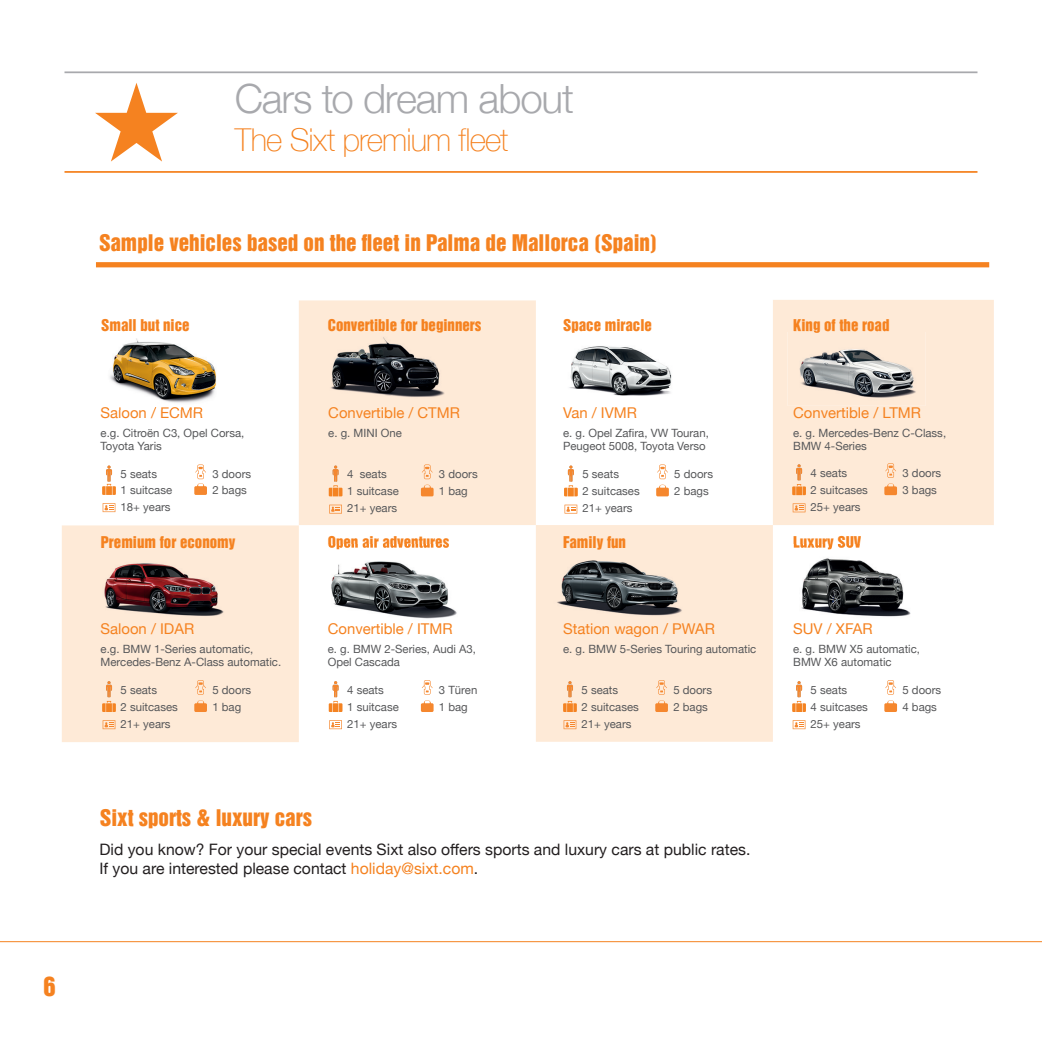
<style>
.page{position:relative;width:1042px;height:1042px;background:#fff}
.page>*{position:absolute;margin:0;border:0;box-sizing:border-box;transform-origin:0 0}
.t1{font:300 40.25px "Helvetica Neue";letter-spacing:-.03em;color:#a8a9ad}
.t2{font:100 31.5px "Helvetica Neue";letter-spacing:-.025em;color:#f58220}
.t3{font:24.5px "Helvetica Inserat Com";color:#f58220}
.t4{font:21px "Helvetica Inserat Com";color:#f58220}
.t5{font:15.75px/18.9px "Helvetica Neue";color:#231f20}
.t6{font:14.88px "Helvetica Inserat Com";color:#f58220}
.t7{font:14.88px "Helvetica Neue";color:#f58220}
.t8{font:11.38px/13.7px "Helvetica Neue";color:#57585a}
.s1{color:#f58220}
</style>
<div class="page">
<hr style="left:64px;top:71px;width:913px;height:2px;background:#a8a9ad">
<hr style="left:64px;top:171px;width:913px;height:2px;background:#f58220">
<hr style="left:0;top:941px;width:1042px;height:1px;background:#f58220">
<div style="left:536px;top:525px;width:237px;height:217px;background:#feead7"></div>
<div style="left:62px;top:525px;width:237px;height:217px;background:#feead7"></div>
<div style="left:299px;top:300px;width:237px;height:225px;background:#feead7"></div>
<div style="left:773px;top:300px;width:221px;height:225px;background:#feead7"></div>
<div style="left:794px;top:319px;width:95px;height:13px;background:#feead7"></div>
<div style="left:96px;top:262px;width:893px;height:5px;background:#f58220"></div>
<img style="left:547px;top:558px;width:154px;height:83px">
<img style="left:328px;top:334px;width:118px;height:64px">
<img style="left:331px;top:549px;width:126px;height:70px">
<img style="left:328px;top:545px;width:121px;height:4px">
<img style="left:95px;top:553px;width:138px;height:76px">
<img style="left:787px;top:332px;width:138px;height:74px">
<img style="left:794px;top:332px;width:95px;height:1px">
<img style="left:793px;top:544px;width:118px;height:73px">
<img style="left:794px;top:544px;width:67px;height:5px">
<svg style="left:95px;top:83px;width:83px;height:79px"></svg>
<img style="left:110px;top:338px;width:107px;height:65px">
<img style="left:108px;top:407px;width:95px;height:3px">
<img style="left:569px;top:346px;width:103px;height:50px">
<svg style="left:102px;top:465px;width:14px;height:30px"></svg>
<svg style="left:194px;top:464px;width:13px;height:31px"></svg>
<svg style="left:103px;top:503px;width:12px;height:9px"></svg>
<svg style="left:102px;top:681px;width:14px;height:31px"></svg>
<svg style="left:194px;top:680px;width:13px;height:32px"></svg>
<svg style="left:103px;top:720px;width:12px;height:9px"></svg>
<svg style="left:422px;top:464px;width:11px;height:15px"></svg>
<svg style="left:329px;top:465px;width:13px;height:31px"></svg>
<svg style="left:421px;top:485px;width:12px;height:11px"></svg>
<svg style="left:329px;top:505px;width:13px;height:8px"></svg>
<svg style="left:657px;top:464px;width:11px;height:15px"></svg>
<svg style="left:564px;top:465px;width:14px;height:31px"></svg>
<svg style="left:656px;top:485px;width:13px;height:11px"></svg>
<svg style="left:564px;top:505px;width:13px;height:8px"></svg>
<svg style="left:792px;top:464px;width:14px;height:31px"></svg>
<svg style="left:884px;top:463px;width:13px;height:32px"></svg>
<svg style="left:793px;top:503px;width:12px;height:9px"></svg>
<svg style="left:329px;top:681px;width:13px;height:31px"></svg>
<svg style="left:421px;top:680px;width:12px;height:32px"></svg>
<svg style="left:329px;top:720px;width:13px;height:9px"></svg>
<svg style="left:563px;top:681px;width:14px;height:31px"></svg>
<svg style="left:655px;top:680px;width:13px;height:32px"></svg>
<svg style="left:563px;top:720px;width:13px;height:9px"></svg>
<svg style="left:792px;top:681px;width:14px;height:31px"></svg>
<svg style="left:884px;top:680px;width:13px;height:32px"></svg>
<svg style="left:793px;top:720px;width:12px;height:9px"></svg>
<h3 class="t3" style="left:43px;top:971px;width:14px">6</h3>
<h1 class="t1" style="left:235px;top:67px;width:341px">Cars to dream about</h1>
<h2 class="t2" style="left:235px;top:116px;width:275px">The Sixt premium fleet</h2>
<h3 class="t4" style="left:99px;top:230px;width:559px">Sample vehicles based on the fleet in Palma de Mallorca (Spain)</h3>
<h3 class="t6" style="left:101px;top:316px;width:90px">Small but nice</h3>
<h3 class="t7" style="left:101px;top:402px;width:104px">Saloon / ECMR</h3>
<p class="t8" style="left:101px;top:426px;width:145px">e.g. Citroën C3, Opel Corsa,<br>Toyota Yaris</p>
<p class="t8" style="left:121px;top:468px;width:38px">5 seats</p>
<p class="t8" style="left:212px;top:468px;width:40px">3 doors</p>
<p class="t8" style="left:121px;top:483px;width:53px">1 suitcase</p>
<p class="t8" style="left:212px;top:483px;width:36px">2 bags</p>
<p class="t8" style="left:121px;top:501px;width:52px">18+ years</p>
<h3 class="t6" style="left:101px;top:533px;width:136px">Premium for economy</h3>
<h3 class="t7" style="left:101px;top:618px;width:95px">Saloon / IDAR</h3>
<p class="t8" style="left:101px;top:642px;width:182px">e.g. BMW 1-Series automatic,<br>Mercedes-Benz A-Class automatic.</p>
<p class="t8" style="left:121px;top:683px;width:38px">5 seats</p>
<p class="t8" style="left:212px;top:683px;width:40px">5 doors</p>
<p class="t8" style="left:121px;top:700px;width:59px">2 suitcases</p>
<p class="t8" style="left:212px;top:700px;width:30px">1 bag</p>
<p class="t8" style="left:121px;top:718px;width:52px">21+ years</p>
<h3 class="t6" style="left:328px;top:316px;width:155px">Convertible for beginners</h3>
<h3 class="t7" style="left:328px;top:402px;width:133px">Convertible / CTMR</h3>
<p class="t8" style="left:328px;top:426px;width:75px">e. g. MINI One</p>
<p class="t8" style="left:347px;top:468px;width:41px">4 seats</p>
<p class="t8" style="left:439px;top:468px;width:40px">3 doors</p>
<p class="t8" style="left:347px;top:485px;width:53px">1 suitcase</p>
<p class="t8" style="left:439px;top:485px;width:30px">1 bag</p>
<p class="t8" style="left:347px;top:502px;width:52px">21+ years</p>
<h3 class="t6" style="left:328px;top:533px;width:123px">Open air adventures</h3>
<h3 class="t7" style="left:328px;top:618px;width:126px">Convertible / ITMR</h3>
<p class="t8" style="left:328px;top:642px;width:150px">e. g. BMW 2-Series, Audi A3,<br>Opel Cascada</p>
<p class="t8" style="left:347px;top:683px;width:38px">4 seats</p>
<p class="t8" style="left:439px;top:683px;width:40px">3 Türen</p>
<p class="t8" style="left:347px;top:700px;width:53px">1 suitcase</p>
<p class="t8" style="left:439px;top:700px;width:30px">1 bag</p>
<p class="t8" style="left:347px;top:718px;width:52px">21+ years</p>
<h3 class="t4" style="left:100px;top:805px;width:214px">Sixt sports &amp; luxury cars</h3>
<h3 class="t6" style="left:563px;top:316px;width:90px">Space miracle</h3>
<h3 class="t7" style="left:563px;top:402px;width:75px">Van / IVMR</h3>
<p class="t8" style="left:563px;top:426px;width:147px">e. g. Opel Zafira, VW Touran,<br>Peugeot 5008, Toyota Verso</p>
<p class="t8" style="left:582px;top:468px;width:38px">5 seats</p>
<p class="t8" style="left:674px;top:468px;width:40px">5 doors</p>
<p class="t8" style="left:582px;top:485px;width:59px">2 suitcases</p>
<p class="t8" style="left:674px;top:485px;width:36px">2 bags</p>
<p class="t8" style="left:582px;top:502px;width:52px">21+ years</p>
<h3 class="t6" style="left:563px;top:533px;width:64px">Family fun</h3>
<h3 class="t7" style="left:563px;top:618px;width:153px">Station wagon / PWAR</h3>
<p class="t8" style="left:563px;top:643px;width:195px">e. g. BMW 5-Series Touring automatic</p>
<p class="t8" style="left:581px;top:683px;width:38px">5 seats</p>
<p class="t8" style="left:673px;top:683px;width:40px">5 doors</p>
<p class="t8" style="left:581px;top:700px;width:59px">2 suitcases</p>
<p class="t8" style="left:673px;top:700px;width:36px">2 bags</p>
<p class="t8" style="left:581px;top:718px;width:52px">21+ years</p>
<h3 class="t5" style="left:99px;top:840px;width:652px">Did you know? For your special events Sixt also offers sports and luxury cars at public rates.<br>If you are interested please contact <span class="s1">holiday@sixt.com</span>.</h3>
<h3 class="t6" style="left:793px;top:316px;width:98px">King of the road</h3>
<h3 class="t7" style="left:793px;top:402px;width:129px">Convertible / LTMR</h3>
<p class="t8" style="left:793px;top:426px;width:154px">e. g. Mercedes-Benz C-Class,<br>BMW 4-Series</p>
<p class="t8" style="left:810px;top:466px;width:38px">4 seats</p>
<p class="t8" style="left:902px;top:466px;width:40px">3 doors</p>
<p class="t8" style="left:810px;top:484px;width:59px">2 suitcases</p>
<p class="t8" style="left:902px;top:484px;width:36px">3 bags</p>
<p class="t8" style="left:810px;top:501px;width:52px">25+ years</p>
<h3 class="t6" style="left:793px;top:533px;width:70px">Luxury SUV</h3>
<h3 class="t7" style="left:793px;top:618px;width:81px">SUV / XFAR</h3>
<p class="t8" style="left:793px;top:642px;width:128px">e. g. BMW X5 automatic,<br>BMW X6 automatic</p>
<p class="t8" style="left:810px;top:683px;width:38px">5 seats</p>
<p class="t8" style="left:902px;top:683px;width:40px">5 doors</p>
<p class="t8" style="left:810px;top:700px;width:59px">4 suitcases</p>
<p class="t8" style="left:902px;top:700px;width:36px">4 bags</p>
<p class="t8" style="left:810px;top:718px;width:52px">25+ years</p>
</div>
